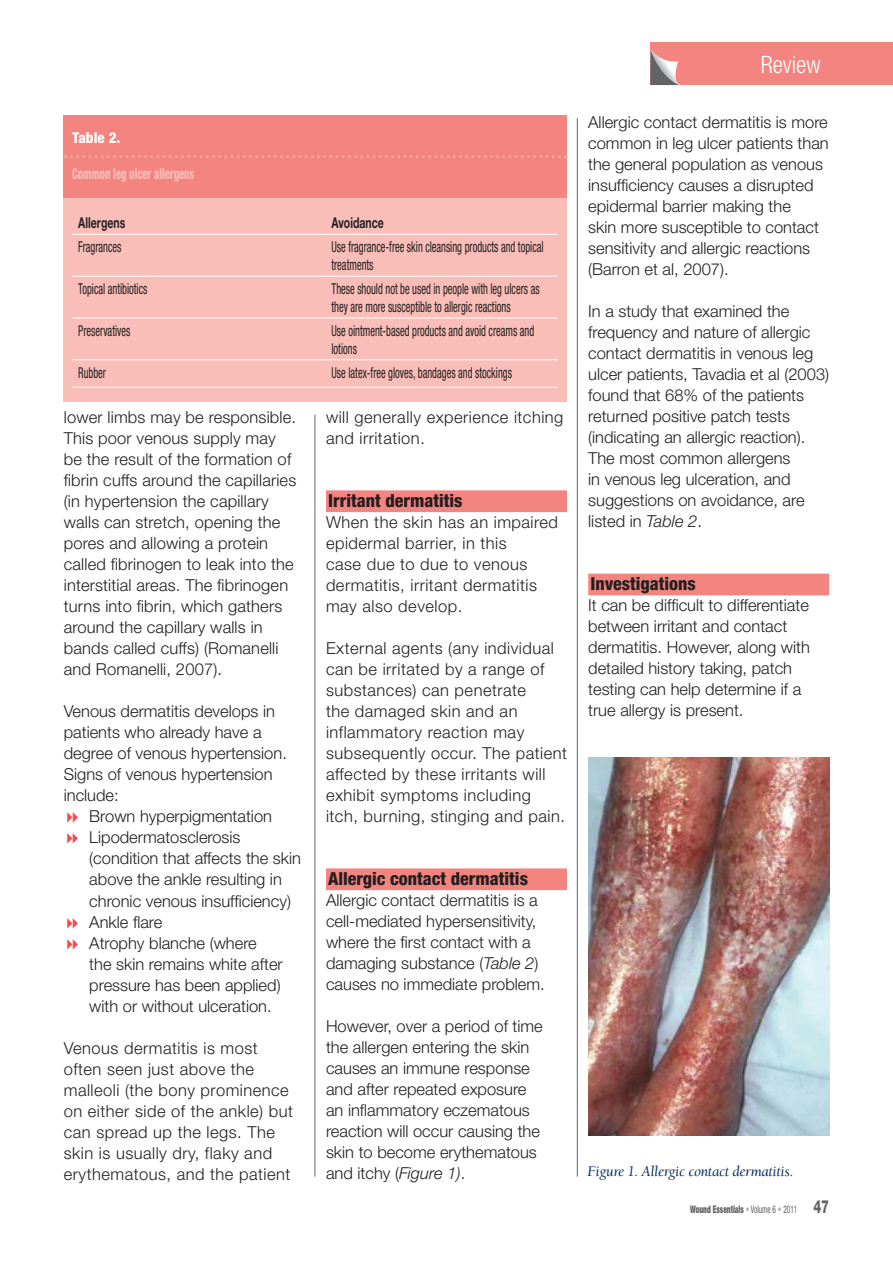
<style>
.page{position:relative;width:893px;height:1263px;background:#fff}
.page>*{position:absolute;margin:0;border:0;box-sizing:border-box;transform-origin:0 0}
.t1{font:300 condensed 24px "Helvetica Neue";color:#fff}
.A_Header{font:800 condensed 18px "Helvetica Neue";color:#231f20}
.Body_text{font:300 16.5px/21px "Helvetica Neue";color:#231f20}
.Body_text-2{font:300 16.5px/21px "Helvetica Neue";letter-spacing:.03em;color:#231f20}
.Table_body{font:condensed 15px/18px "Helvetica Neue";color:#231f20;scale:.7 1}
.t2{font:italic 15px "Berkeley";letter-spacing:-.02em;color:#0f2d65}
.Table_body-2{font:800 condensed 15px "Helvetica Neue";color:#f9beb7;scale:.7 1}
.Table_body-3{font:700 15px "Helvetica Neue";color:#231f20;scale:.7 1}
.t3{font:800 condensed 15px "Helvetica Neue";color:#fff}
.t4{font:900 condensed 10.5px "Helvetica Neue";color:#636366;scale:.7 1}
.s1{font-style:italic}
.s2{font-weight:400;color:#adaeb2}
.s3{font-weight:400}
.s4{font-weight:800;font-stretch:normal;font-size:18px}
</style>
<div class="page">
<div style="left:651px;top:42px;width:242px;height:43px;background:#f38480"></div>
<svg style="left:651px;top:50px;width:29px;height:35px"></svg>
<hr style="left:577px;top:118px;width:1px;height:1058px;background:#636366">
<hr style="left:315px;top:415px;width:1px;height:761px;background:#636366">
<div style="left:326px;top:490px;width:241px;height:22px;background:#f38480"></div>
<div style="left:326px;top:868px;width:241px;height:22px;background:#f38480"></div>
<div style="left:588px;top:574px;width:241px;height:21px;background:#f38480"></div>
<img style="left:588px;top:758px;width:241px;height:377px">
<div style="left:64px;top:144px;width:503px;height:257px;background:#f9beb7"></div>
<div style="left:64px;top:115px;width:503px;height:82px;background:#f38480"></div>
<hr style="left:72px;top:234px;width:253px;height:1px;background:#fff">
<hr style="left:325px;top:234px;width:233px;height:1px;background:#fff">
<hr style="left:72px;top:276px;width:253px;height:1px;background:#fff">
<hr style="left:325px;top:276px;width:233px;height:1px;background:#fff">
<hr style="left:72px;top:318px;width:253px;height:1px;background:#fff">
<hr style="left:325px;top:318px;width:233px;height:1px;background:#fff">
<hr style="left:72px;top:360px;width:253px;height:1px;background:#fff">
<hr style="left:325px;top:360px;width:233px;height:1px;background:#fff">
<hr style="left:72px;top:387px;width:253px;height:1px;background:#fff">
<hr style="left:325px;top:387px;width:233px;height:1px;background:#fff">
<svg style="left:65px;top:155px;width:501px;height:3px"></svg>
<p class="t3" style="left:72px;top:128px;width:50px">Table 2.</p>
<p class="Table_body-2" style="left:72px;top:164px;width:176px">Common leg ulcer allergens</p>
<p class="Table_body-3" style="left:78px;top:214px;width:69px">Allergens</p>
<p class="Table_body-3" style="left:331px;top:214px;width:76px">Avoidance</p>
<p class="Table_body" style="left:78px;top:238px;width:63px">Fragrances</p>
<p class="Table_body" style="left:331px;top:238px;width:305px">Use fragrance-free skin cleansing products and topical treatments</p>
<p class="Table_body" style="left:78px;top:280px;width:100px">Topical antibiotics</p>
<p class="Table_body" style="left:331px;top:280px;width:299px">These should not be used in people with leg ulcers as they are more susceptible to allergic reactions</p>
<p class="Table_body" style="left:78px;top:321px;width:76px">Preservatives</p>
<p class="Table_body" style="left:331px;top:321px;width:291px">Use ointment-based products and avoid creams and lotions</p>
<p class="Table_body" style="left:78px;top:363px;width:41px">Rubber</p>
<p class="Table_body" style="left:331px;top:363px;width:259px">Use latex-free gloves, bandages and stockings</p>
<p class="Body_text" style="left:64px;top:407px;width:234px">lower limbs may be responsible.<br>This poor venous supply may be the result of the formation of fibrin cuffs around the capillaries (in hypertension the capillary walls can stretch, opening the pores and allowing a protein called fibrinogen to leak into the interstitial areas. The fibrinogen turns into fibrin, which gathers around the capillary walls in bands called cuffs) (Romanelli and Romanelli, 2007).</p>
<p class="Body_text" style="left:64px;top:701px;width:225px">Venous dermatitis develops in patients who already have a degree of venous hypertension.<br>Signs of venous hypertension include:</p>
<p class="Body_text" style="left:89px;top:806px;width:184px">Brown hyperpigmentation</p>
<p class="Body_text" style="left:89px;top:827px;width:213px">Lipodermatosclerosis (condition that affects the skin above the ankle resulting in chronic venous insufficiency)</p>
<p class="Body_text" style="left:89px;top:911px;width:75px">Ankle flare</p>
<p class="Body_text" style="left:89px;top:932px;width:195px">Atrophy blanche (where the skin remains white after pressure has been applied) with or without ulceration.</p>
<p class="Body_text-2" style="left:64px;top:1037px;width:231px">Venous dermatitis is most often seen just above the malleoli (the bony prominence on either side of the ankle) but can spread up the legs. The skin is usually dry, flaky and erythematous, and the patient</p>
<p class="Body_text-2" style="left:326px;top:406px;width:239px">will generally experience itching and irritation.</p>
<p class="A_Header" style="left:328px;top:489px;width:136px">Irritant dermatitis</p>
<p class="Body_text-2" style="left:326px;top:511px;width:234px">When the skin has an impaired epidermal barrier, in this<br>case due to due to venous dermatitis, irritant dermatitis may also develop.</p>
<p class="Body_text-2" style="left:326px;top:637px;width:242px">External agents (any individual can be irritated by a range of substances) can penetrate<br>the damaged skin and an inflammatory reaction may subsequently occur. The patient affected by these irritants will exhibit symptoms including<br>itch, burning, stinging and pain.</p>
<p class="A_Header" style="left:328px;top:867px;width:201px">Allergic contact dermatitis</p>
<p class="Body_text" style="left:326px;top:889px;width:220px">Allergic contact dermatitis is a cell-mediated hypersensitivity, where the first contact with a damaging substance (<span class="s1">Table 2</span>) causes no immediate problem.</p>
<p class="Body_text" style="left:326px;top:1015px;width:218px">However, over a period of time the allergen entering the skin causes an immune response and after repeated exposure an inflammatory eczematous reaction will occur causing the skin to become erythematous and itchy (<span class="s1">Figure 1)</span>.</p>
<p class="t1" style="left:761px;top:50px;width:61px">Review</p>
<p class="Body_text" style="left:588px;top:111px;width:242px">Allergic contact dermatitis is more common in leg ulcer patients than the general population as venous insufficiency causes a disrupted epidermal barrier making the<br>skin more susceptible to contact sensitivity and allergic reactions (Barron et al, 2007).</p>
<p class="Body_text" style="left:588px;top:300px;width:242px">In a study that examined the frequency and nature of allergic contact dermatitis in venous leg ulcer patients, Tavadia et al (2003) found that 68% of the patients returned positive patch tests (indicating an allergic reaction).<br>The most common allergens<br>in venous leg ulceration, and suggestions on avoidance, are listed in <span class="s1">Table 2</span>.</p>
<p class="A_Header" style="left:590px;top:572px;width:107px">Investigations</p>
<p class="Body_text" style="left:588px;top:594px;width:223px">It can be difficult to differentiate between irritant and contact dermatitis. However, along with detailed history taking, patch testing can help determine if a true allergy is present.</p>
<p class="t2" style="left:588px;top:1164px;width:207px">Figure 1. Allergic contact dermatitis.</p>
<p class="t4" style="left:690px;top:1203px;width:200px">Wound Essentials <span class="s2">•</span> <span class="s3">Volume 6</span> <span class="s2">•</span> <span class="s3">2011</span> <span class="s4">47</span></p>
</div>
